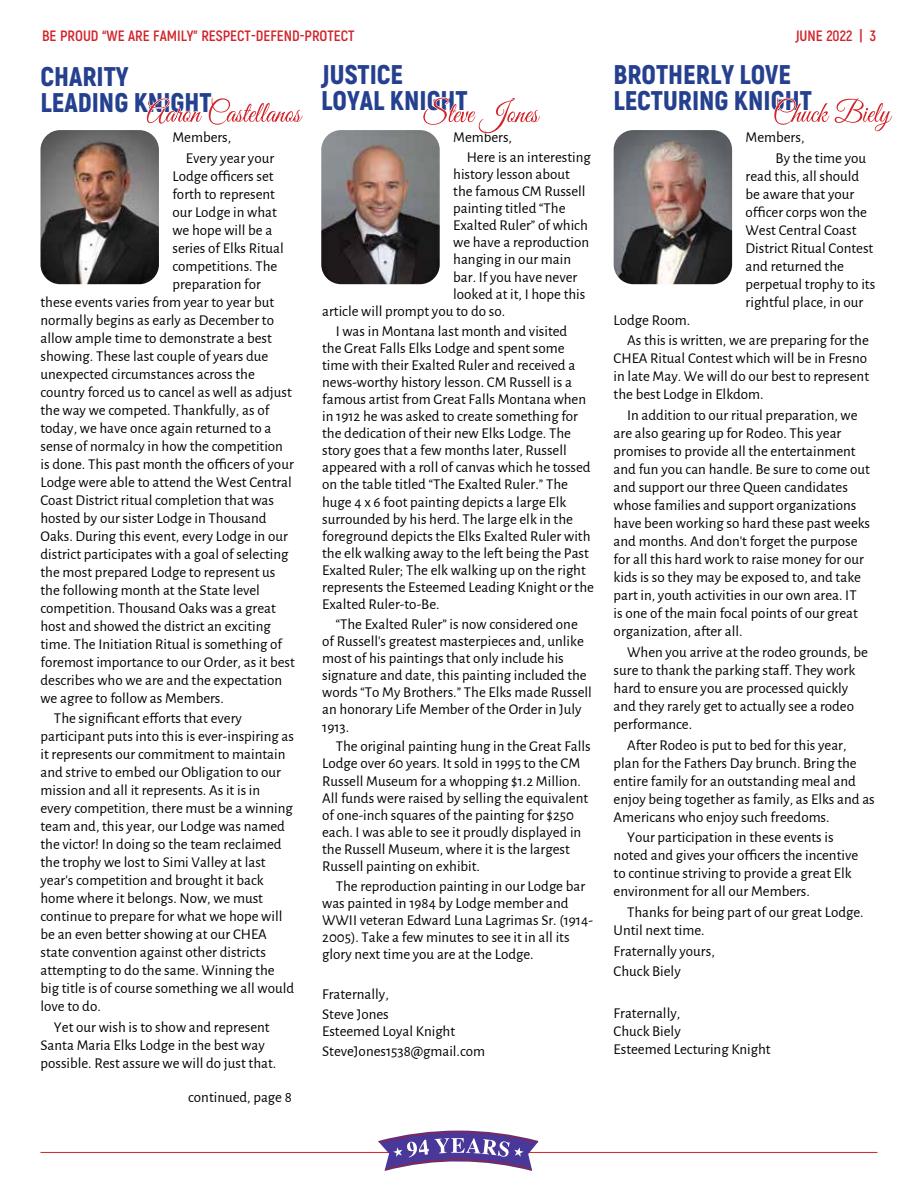
<style>
.page{position:relative;width:918px;height:1188px;background:#fff}
.page>*{position:absolute;margin:0;border:0;box-sizing:border-box;transform-origin:0 0}
.t1{font:900 27px/26px "Akrobat";color:#25408f}
.t2{font:15px/18px "Alegreya Sans";color:#000}
.t3{font:700 15px "Akrobat";color:#d2232a}
</style>
<div class="page">
<hr style="left:40px;top:1152px;width:838px;height:1px;background:#d2232a">
<svg style="left:379px;top:1128px;width:159px;height:15px"></svg>
<svg style="left:378px;top:1131px;width:160px;height:40px"></svg>
<img style="left:321px;top:130px;width:119px;height:154px">
<img style="left:614px;top:130px;width:118px;height:154px">
<img style="left:40px;top:130px;width:119px;height:154px">
<svg style="left:423px;top:97px;width:118px;height:37px"></svg>
<svg style="left:774px;top:97px;width:119px;height:35px"></svg>
<svg style="left:146px;top:97px;width:157px;height:28px"></svg>
<p class="t3" style="left:42px;top:26px;width:314px">BE PROUD “WE ARE FAMILY” RESPECT-DEFEND-PROTECT</p>
<p class="t3" style="left:795px;top:26px;width:82px">JUNE 2022 | 3</p>
<h1 class="t1" style="left:321px;top:62px;width:148px">JUSTICE<br>LOYAL KNIGHT</h1>
<h1 class="t1" style="left:40px;top:63px;width:173px">CHARITY<br>LEADING KNIGHT</h1>
<h1 class="t1" style="left:613px;top:62px;width:200px">BROTHERLY LOVE<br>LECTURING KNIGHT</h1>
<p class="t2" style="left:186px;top:126px;width:90px;line-height:20.7px;text-indent:-14px">Members,<br>Every year your</p>
<p class="t2" style="left:172px;top:166px;width:103px">Lodge officers set</p>
<p class="t2" style="left:172px;top:184px;width:104px">forth to represent</p>
<p class="t2" style="left:172px;top:202px;width:106px">our Lodge in what</p>
<p class="t2" style="left:172px;top:220px;width:101px">we hope will be a</p>
<p class="t2" style="left:172px;top:238px;width:113px">series of Elks Ritual</p>
<p class="t2" style="left:172px;top:256px;width:106px">competitions. The</p>
<p class="t2" style="left:172px;top:274px;width:90px">preparation for</p>
<p class="t2" style="left:40px;top:292px;width:235px">these events varies from year to year but</p>
<p class="t2" style="left:40px;top:310px;width:235px">normally begins as early as December to</p>
<p class="t2" style="left:40px;top:328px;width:233px">allow ample time to demonstrate a best</p>
<p class="t2" style="left:40px;top:346px;width:229px">showing. These last couple of years due</p>
<p class="t2" style="left:40px;top:364px;width:216px">unexpected circumstances across the</p>
<p class="t2" style="left:40px;top:382px;width:253px">country forced us to cancel as well as adjust</p>
<p class="t2" style="left:40px;top:400px;width:230px">the way we competed. Thankfully, as of</p>
<p class="t2" style="left:40px;top:418px;width:232px">today, we have once again returned to a</p>
<p class="t2" style="left:40px;top:436px;width:244px">sense of normalcy in how the competition</p>
<p class="t2" style="left:40px;top:454px;width:255px">is done. This past month the officers of your</p>
<p class="t2" style="left:40px;top:472px;width:253px">Lodge were able to attend the West Central</p>
<p class="t2" style="left:40px;top:490px;width:235px">Coast District ritual completion that was</p>
<p class="t2" style="left:40px;top:508px;width:228px">hosted by our sister Lodge in Thousand</p>
<p class="t2" style="left:40px;top:526px;width:249px">Oaks. During this event, every Lodge in our</p>
<p class="t2" style="left:40px;top:544px;width:250px">district participates with a goal of selecting</p>
<p class="t2" style="left:40px;top:562px;width:236px">the most prepared Lodge to represent us</p>
<p class="t2" style="left:40px;top:580px;width:221px">the following month at the State level</p>
<p class="t2" style="left:40px;top:598px;width:237px">competition. Thousand Oaks was a great</p>
<p class="t2" style="left:40px;top:616px;width:232px">host and showed the district an exciting</p>
<p class="t2" style="left:40px;top:634px;width:243px">time. The Initiation Ritual is something of</p>
<p class="t2" style="left:40px;top:652px;width:256px">foremost importance to our Order, as it best</p>
<p class="t2" style="left:40px;top:670px;width:243px">describes who we are and the expectation</p>
<p class="t2" style="left:40px;top:688px;width:185px">we agree to follow as Members.</p>
<p class="t2" style="left:40px;top:709px;width:255px;text-indent:14px">The significant efforts that every participant puts into this is ever-inspiring as it represents our commitment to maintain and strive to embed our Obligation to our mission and all it represents. As it is in every competition, there must be a winning team and, this year, our Lodge was named the victor! In doing so the team reclaimed the trophy we lost to Simi Valley at last year’s competition and brought it back home where it belongs. Now, we must continue to prepare for what we hope will be an even better showing at our CHEA state convention against other districts attempting to do the same. Winning the big title is of course something we all would love to do.</p>
<p class="t2" style="left:40px;top:1018px;width:237px;text-indent:14px">Yet our wish is to show and represent<br>Santa Maria Elks Lodge in the best way possible. Rest assure we will do just that.</p>
<p class="t2" style="left:188px;top:1087px;width:105px">continued, page 8</p>
<p class="t2" style="left:467px;top:127px;width:126px;line-height:19.8px;text-indent:-13px">Members,<br>Here is an interesting</p>
<p class="t2" style="left:453px;top:164px;width:118px">history lesson about</p>
<p class="t2" style="left:453px;top:182px;width:134px">the famous CM Russell</p>
<p class="t2" style="left:453px;top:199px;width:114px">painting titled “The</p>
<p class="t2" style="left:453px;top:216px;width:136px">Exalted Ruler” of which</p>
<p class="t2" style="left:453px;top:233px;width:137px">we have a reproduction</p>
<p class="t2" style="left:453px;top:250px;width:119px">hanging in our main</p>
<p class="t2" style="left:453px;top:267px;width:126px">bar. If you have never</p>
<p class="t2" style="left:453px;top:284px;width:134px">looked at it, I hope this</p>
<p class="t2" style="left:322px;top:301px;width:184px">article will prompt you to do so.</p>
<p class="t2" style="left:322px;top:322px;width:273px;line-height:17.1px;text-indent:14px">I was in Montana last month and visited<br>the Great Falls Elks Lodge and spent some time with their Exalted Ruler and received a news-worthy history lesson. CM Russell is a famous artist from Great Falls Montana when in 1912 he was asked to create something for the dedication of their new Elks Lodge. The story goes that a few months later, Russell appeared with a roll of canvas which he tossed on the table titled “The Exalted Ruler.” The huge 4 x 6 foot painting depicts a large Elk surrounded by his herd. The large elk in the foreground depicts the Elks Exalted Ruler with the elk walking away to the left being the Past Exalted Ruler; The elk walking up on the right represents the Esteemed Leading Knight or the Exalted Ruler-to-Be.</p>
<p class="t2" style="left:322px;top:615px;width:271px;line-height:17.1px;text-indent:14px">“The Exalted Ruler” is now considered one of Russell’s greatest masterpieces and, unlike most of his paintings that only include his signature and date, this painting included the words “To My Brothers.” The Elks made Russell an honorary Life Member of the Order in July 1913.</p>
<p class="t2" style="left:322px;top:737px;width:270px;line-height:17.1px;text-indent:14px">The original painting hung in the Great Falls Lodge over 60 years. It sold in 1995 to the CM Russell Museum for a whopping $1.2 Million.<br>All funds were raised by selling the equivalent of one-inch squares of the painting for $250 each. I was able to see it proudly displayed in the Russell Museum, where it is the largest Russell painting on exhibit.</p>
<p class="t2" style="left:322px;top:877px;width:272px;line-height:17.1px;text-indent:14px">The reproduction painting in our Lodge bar was painted in 1984 by Lodge member and WWII veteran Edward Luna Lagrimas Sr. (1914- 2005). Take a few minutes to see it in all its glory next time you are at the Lodge.</p>
<p class="t2" style="left:322px;top:983px;width:68px;line-height:19.8px">Fraternally,<br>Steve Jones</p>
<p class="t2" style="left:322px;top:1020px;width:164px;line-height:19.8px">Esteemed Loyal Knight<br>SteveJones1538@gmail.com</p>
<p class="t2" style="left:776px;top:126px;width:92px;line-height:20.7px;text-indent:-30px">Members,<br>By the time you</p>
<p class="t2" style="left:746px;top:166px;width:131px">read this, all should be aware that your officer corps won the<br>West Central Coast<br>District Ritual Contest and returned the perpetual trophy to its rightful place, in our</p>
<p class="t2" style="left:627px;top:309px;width:243px;line-height:20.7px;text-indent:-14px">Lodge Room.<br>As this is written, we are preparing for the</p>
<p class="t2" style="left:614px;top:349px;width:257px">CHEA Ritual Contest which will be in Fresno in late May. We will do our best to represent the best Lodge in Elkdom.</p>
<p class="t2" style="left:614px;top:406px;width:258px;text-indent:14px">In addition to our ritual preparation, we are also gearing up for Rodeo. This year promises to provide all the entertainment and fun you can handle. Be sure to come out and support our three Queen candidates whose families and support organizations have been working so hard these past weeks and months. And don't forget the purpose for all this hard work to raise money for our kids is so they may be exposed to, and take part in, youth activities in our own area. IT<br>is one of the main focal points of our great organization, after all.</p>
<p class="t2" style="left:614px;top:642px;width:256px;text-indent:14px">When you arrive at the rodeo grounds, be sure to thank the parking staff. They work hard to ensure you are processed quickly and they rarely get to actually see a rodeo performance.</p>
<p class="t2" style="left:614px;top:735px;width:263px;text-indent:14px">After Rodeo is put to bed for this year, plan for the Fathers Day brunch. Bring the entire family for an outstanding meal and enjoy being together as family, as Elks and as Americans who enjoy such freedoms.</p>
<p class="t2" style="left:614px;top:828px;width:246px;text-indent:14px">Your participation in these events is noted and gives your officers the incentive to continue striving to provide a great Elk environment for all our Members.</p>
<p class="t2" style="left:614px;top:902px;width:252px;text-indent:14px">Thanks for being part of our great Lodge.<br>Until next time.</p>
<p class="t2" style="left:614px;top:940px;width:103px;line-height:20.7px">Fraternally yours,<br>Chuck Biely</p>
<p class="t2" style="left:614px;top:1003px;width:159px">Fraternally,<br>Chuck Biely<br>Esteemed Lecturing Knight</p>
</div>
